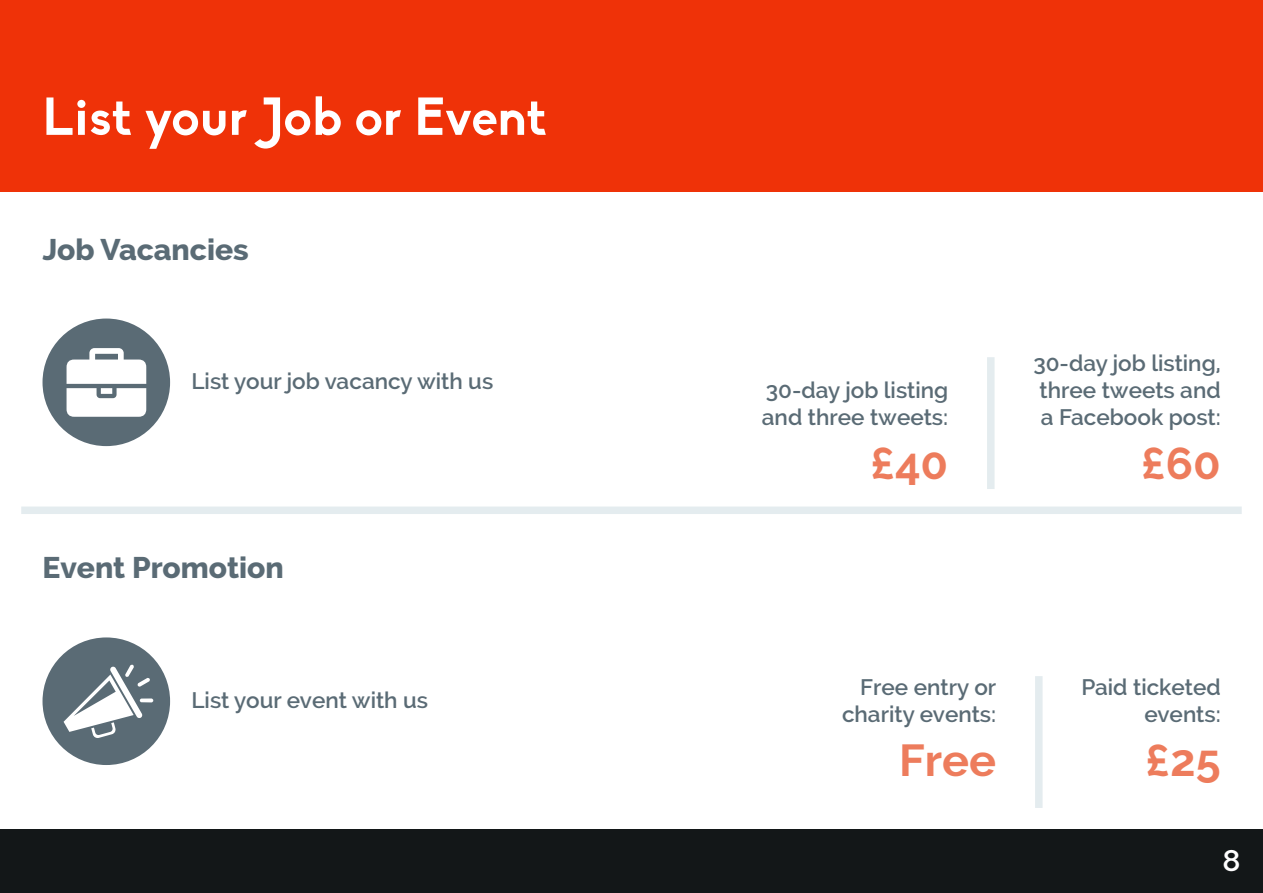
<style>
.page{position:relative;width:1263px;height:893px;background:#fff}
.page>*{position:absolute;margin:0;border:0;box-sizing:border-box;transform-origin:0 0}
.t1{font:700 52.5px "Biko";color:#fff}
.t2{font:700 45px "Raleway";color:#ed7c5c}
.t3{font:800 30px "Raleway";color:#5a6b75}
.t4{font:600 30px "Raleway";color:#fff}
.t5{font:600 22.5px/27px "Raleway";color:#5a6b75;text-align:right}
</style>
<div class="page">
<svg style="left:43px;top:319px;width:127px;height:127px"></svg>
<div style="left:0;top:829px;width:1263px;height:64px;background:#131718"></div>
<div style="left:0;top:0;width:1263px;height:191px;background:#ef3208"></div>
<div style="left:21px;top:506px;width:1221px;height:8px;background:#e4ecef"></div>
<div style="left:987px;top:357px;width:7px;height:132px;background:#e4ecef"></div>
<div style="left:1035px;top:676px;width:7px;height:132px;background:#e4ecef"></div>
<svg style="left:43px;top:637px;width:127px;height:128px"></svg>
<h1 class="t1" style="left:43px;top:85px;width:506px">List your Job or Event</h1>
<h3 class="t3" style="left:43px;top:232px;width:208px">Job Vacancies</h3>
<p class="t5" style="left:191px;top:368px;width:303px">List your job vacancy with us</p>
<h3 class="t3" style="left:43px;top:551px;width:243px">Event Promotion</h3>
<p class="t5" style="left:191px;top:687px;width:238px">List your event with us</p>
<p class="t5" style="left:762px;top:376px;width:188px;text-align:left">30-day job listing and three tweets:</p>
<h2 class="t2" style="left:870px;top:437px;width:79px">£40</h2>
<p class="t5" style="left:1033px;top:349px;width:189px;text-align:justify">30-day job listing, three tweets and a Facebook post:</p>
<h2 class="t2" style="left:1141px;top:437px;width:81px">£60</h2>
<p class="t5" style="left:842px;top:674px;width:156px">Free entry or charity events:</p>
<h2 class="t2" style="left:899px;top:735px;width:99px">Free</h2>
<p class="t5" style="left:1081px;top:674px;width:141px">Paid ticketed events:</p>
<h2 class="t2" style="left:1146px;top:735px;width:77px">£25</h2>
<h3 class="t4" style="left:1222px;top:843px;width:20px">8</h3>
</div>
